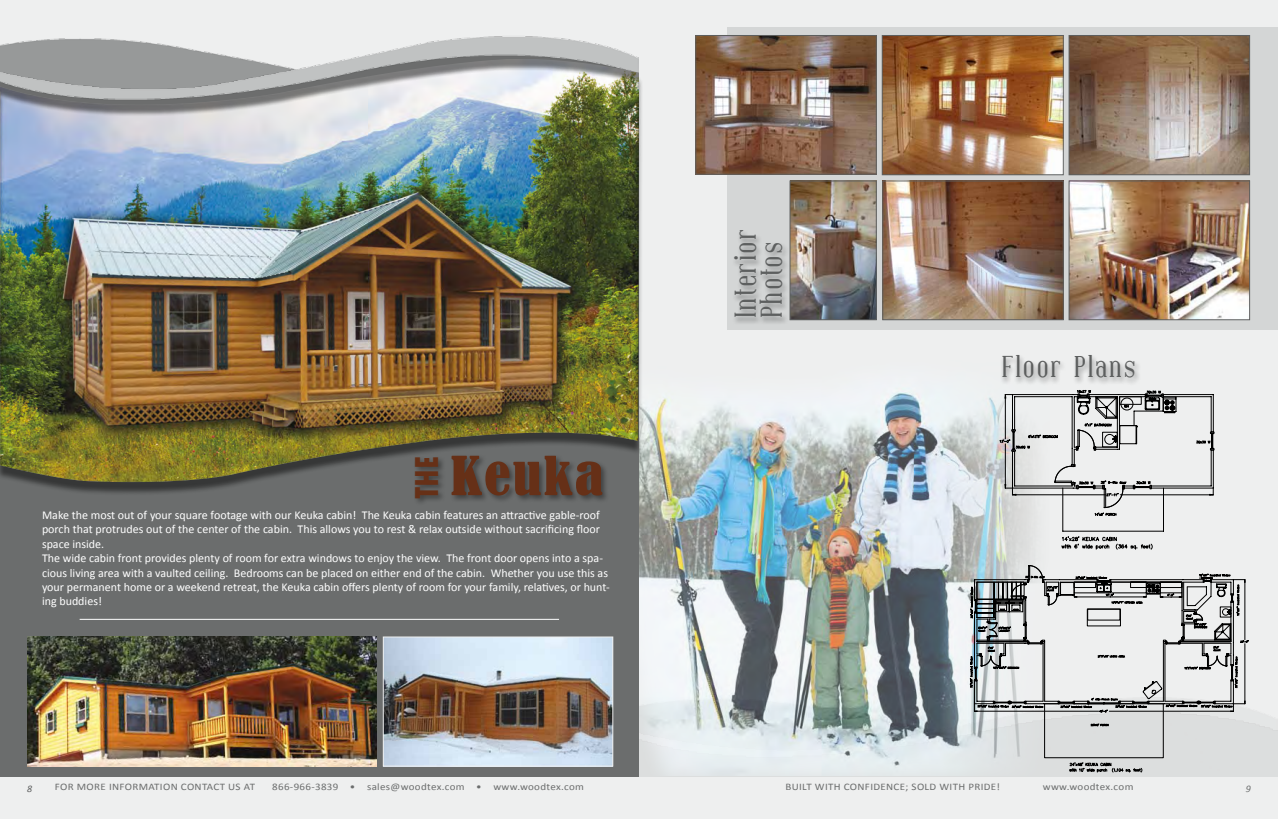
<style>
.page{position:relative;width:1278px;height:819px;background:#fff}
.page>*{position:absolute;margin:0;border:0;box-sizing:border-box;transform-origin:0 0}
.t1{font:condensed 50px "Bernard";letter-spacing:.025em;color:#663017;scale:1.2 1}
.t2{font:800 condensed 35px "Tw Cen";color:#663017;scale:.9 1}
.t3{font:30px/26px "Covington Exp";letter-spacing:.05em;color:#5d5f5f;scale:.73 1}
.t4{font:12px/14.4px "Calibri";color:#fff}
.t5{font:10px "Calibri";letter-spacing:.03em;color:#6b6d6d;scale:1.1 1}
.t6{font:italic 10px "Calibri";color:#5d5f5f}
.t7{font:italic 10px "Calibri";color:#6b6d6d}
</style>
<div class="page">
<div style="left:639px;top:0;width:639px;height:819px;background:#eeefef"></div>
<div style="left:727px;top:27px;width:551px;height:302px;background:#d4d6d6"></div>
<img style="left:639px;top:393px;width:465px;height:383px">
<img style="left:0;top:43px;width:639px;height:16px">
<div style="left:0;top:362px;width:639px;height:457px;background:#6b6d6d"></div>
<div style="left:449px;top:454px;width:161px;height:50px;background:#000;opacity:.4"></div>
<div style="left:413px;top:455px;width:33px;height:51px;background:#000;opacity:.4"></div>
<hr style="left:80px;top:619px;width:479px;height:1px;background:#fff">
<div style="left:0;top:777px;width:639px;height:42px;background:#eeefef"></div>
<img style="left:698px;top:37px;width:177px;height:136px">
<div style="left:696px;top:35px;width:181px;height:140px;border:1px solid #5d5f5f"></div>
<img style="left:884px;top:183px;width:178px;height:135px">
<div style="left:882px;top:181px;width:182px;height:139px;border:1px solid #5d5f5f"></div>
<img style="left:1071px;top:183px;width:177px;height:135px">
<div style="left:1069px;top:181px;width:181px;height:139px;border:1px solid #5d5f5f"></div>
<img style="left:1071px;top:37px;width:177px;height:136px">
<div style="left:1069px;top:35px;width:181px;height:140px;border:1px solid #5d5f5f"></div>
<img style="left:792px;top:183px;width:83px;height:135px">
<div style="left:790px;top:181px;width:87px;height:139px;border:1px solid #5d5f5f"></div>
<img style="left:884px;top:37px;width:178px;height:136px">
<div style="left:882px;top:35px;width:182px;height:140px;border:1px solid #5d5f5f"></div>
<img style="left:27px;top:637px;width:349px;height:129px">
<div style="left:0;top:63px;width:643px;height:433px;background:#000;opacity:.5"></div>
<div style="left:0;top:59px;width:639px;height:425px;background:#000;opacity:.5"></div>
<img style="left:385px;top:639px;width:226px;height:125px">
<div style="left:383px;top:637px;width:230px;height:129px;border:1px solid #eeefef"></div>
<svg style="left:1000px;top:389px;width:214px;height:161px"></svg>
<svg style="left:977px;top:726px;width:254px;height:32px;background:#d7d9da"></svg>
<svg style="left:969px;top:565px;width:280px;height:161px"></svg>
<svg style="left:1069px;top:762px;width:73px;height:10px"></svg>
<div style="left:731px;top:229px;width:58px;height:96px;background:#000;opacity:.4"></div>
<div style="left:999px;top:354px;width:142px;height:32px;background:#000;opacity:.4"></div>
<h2 class="t2" style="left:406px;top:499px;width:49px;rotate:-90deg">THE</h2>
<h1 class="t1" style="left:450px;top:447px;width:129px">Keuka</h1>
<p class="t4" style="left:42px;top:508px;width:569px">Make the most out of your square footage with our Keuka cabin! The Keuka cabin features an attractive gable-roof porch that protrudes out of the center of the cabin. This allows you to rest &amp; relax outside without sacrificing floor space inside.<br>The wide cabin front provides plenty of room for extra windows to enjoy the view. The front door opens into a spa&shy;cious living area with a vaulted ceiling. Bedrooms can be placed on either end of the cabin. Whether you use this as your permanent home or a weekend retreat, the Keuka cabin offers plenty of room for your family, relatives, or hunt&shy;ing buddies!</p>
<h3 class="t3" style="left:733px;top:318px;width:124px;rotate:-90deg">Interior<br>Photos</h3>
<h3 class="t3" style="left:1002px;top:354px;width:186px">Floor Plans</h3>
<p class="t6" style="left:27px;top:782px;width:7px">8</p>
<p class="t5" style="left:55px;top:780px;width:184px">FOR MORE INFORMATION CONTACT US AT</p>
<p class="t5" style="left:272px;top:780px;width:285px">866-966-3839 • sales@woodtex.com • www.woodtex.com</p>
<p class="t5" style="left:785px;top:780px;width:197px">BUILT WITH CONFIDENCE; SOLD WITH PRIDE!</p>
<p class="t5" style="left:1043px;top:780px;width:84px">www.woodtex.com</p>
<p class="t7" style="left:1246px;top:782px;width:7px">9</p>
</div>
